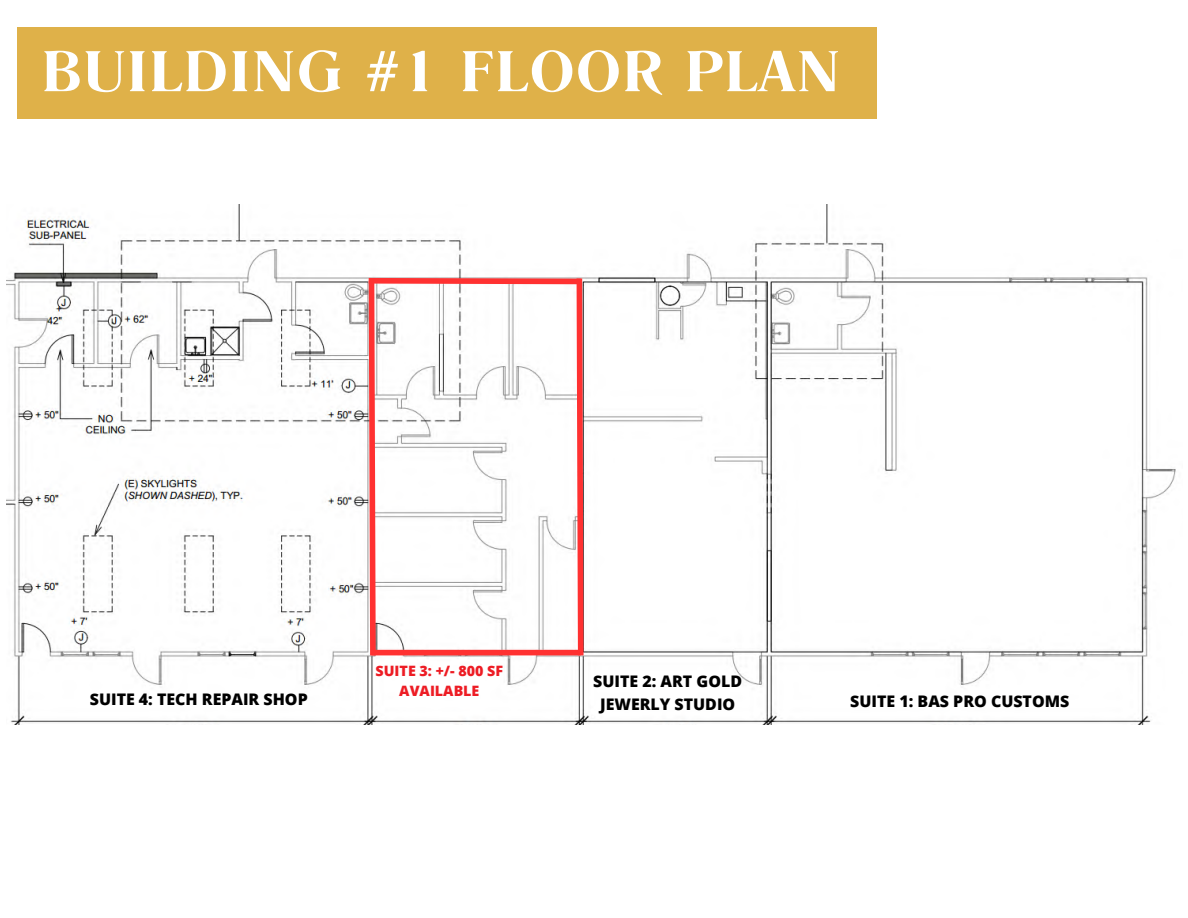
<style>
.page{position:relative;width:1188px;height:918px;background:#fff}
.page>*{position:absolute;margin:0;border:0;box-sizing:border-box;transform-origin:0 0}
.t1{font:600 60px "Romana";letter-spacing:.045em;color:#fff}
.t2{font:800 15.9px/22.2px "Open Sans";color:#000;text-align:center}
.t3{font:800 14.25px/19.8px "Open Sans";color:#ed1c24;text-align:center}
</style>
<div class="page">
<div style="left:17px;top:27px;width:860px;height:92px;background:#dfb149"></div>
<img style="left:7px;top:205px;width:1169px;height:520px">
<svg style="left:363px;top:273px;width:223px;height:388px"></svg>
<h1 class="t1" style="left:42px;top:38px;width:799px">BUILDING #1 FLOOR PLAN</h1>
<h2 class="t2" style="left:90px;top:688px;width:219px">SUITE 4: TECH REPAIR SHOP</h2>
<p class="t3" style="left:376px;top:661px;width:129px">SUITE 3: +/- 800 SF<br>AVAILABLE</p>
<p class="t2" style="left:593px;top:670px;width:150px">SUITE 2: ART GOLD<br>JEWERLY STUDIO</p>
<p class="t2" style="left:850px;top:689px;width:221px">SUITE 1: BAS PRO CUSTOMS</p>
</div>
